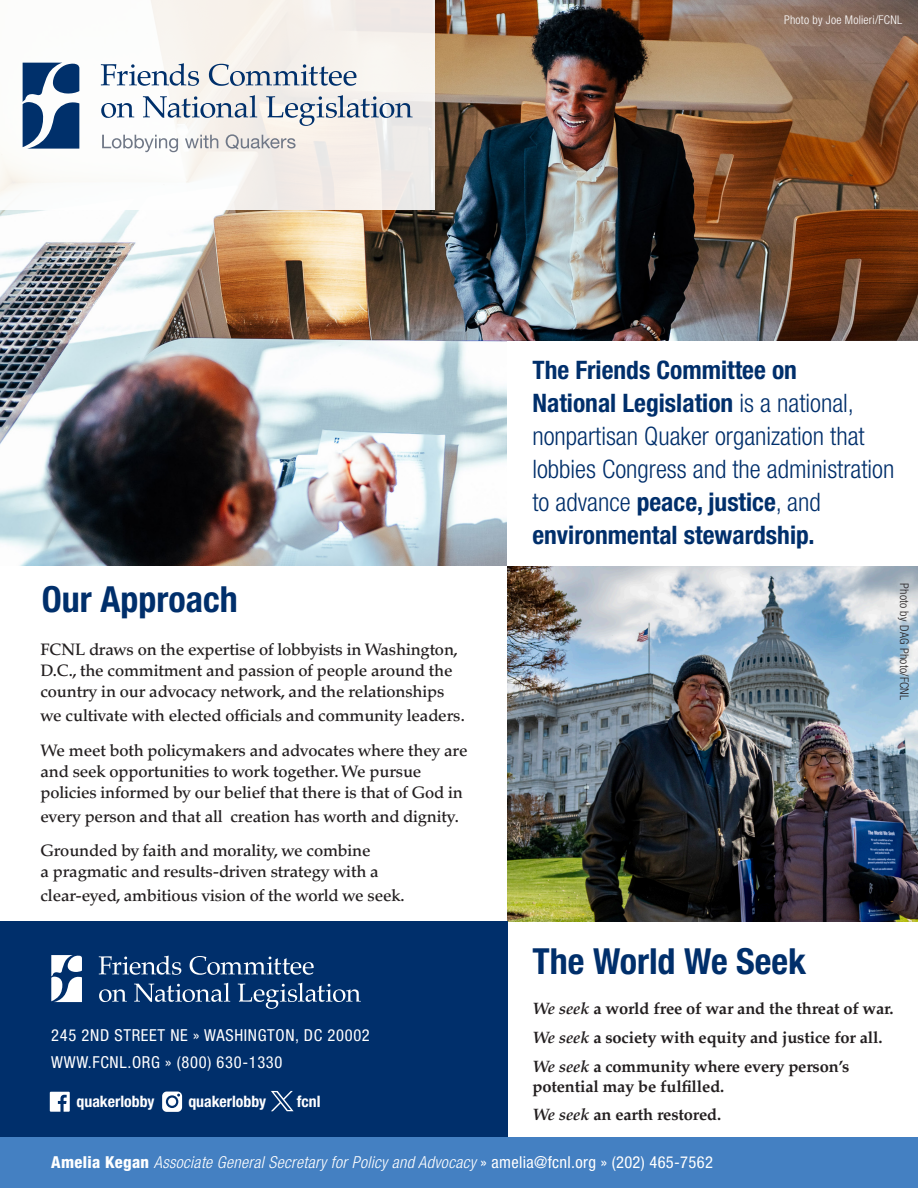
<style>
.page{position:relative;width:918px;height:1188px;background:#fff}
.page>*{position:absolute;margin:0;border:0;box-sizing:border-box;transform-origin:0 0}
.t1{font:700 condensed 36px "Helvetica Neue LT Std";color:#002f6b}
.t2{font:300 condensed 25.5px/33px "Helvetica Neue LT Std";color:#002f6b}
.t3{font:500 16.5px/21px "Palatino LT Std";letter-spacing:-.01em;color:#231f20}
.t4{font:700 16.5px/19.8px "Palatino LT Std";letter-spacing:-.01em;color:#231f20}
.t5{font:italic 300 condensed 16.5px "Helvetica Neue LT Std";letter-spacing:.02em;color:#fff}
.t6{font:condensed 16.5px/27px "Helvetica Neue LT Std";letter-spacing:.04em;color:#fff}
.t7{font:700 condensed 15.75px "Helvetica Neue LT Std";color:#fff}
.t8{font:300 condensed 12px "Helvetica Neue LT Std";letter-spacing:.02em;color:#fff}
.t9{font:300 condensed 12px "Helvetica Neue LT Std";letter-spacing:.02em;color:#231f20}
.s1{font-weight:700}
.s2{font-style:italic}
.s3{font-weight:800;font-style:normal}
.s4{font-weight:400;font-style:normal}
</style>
<div class="page">
<img style="left:508px;top:566px;width:410px;height:355px">
<div style="left:0;top:921px;width:508px;height:239px;background:#002f6b"></div>
<svg style="left:99px;top:956px;width:82px;height:19px"></svg>
<svg style="left:190px;top:956px;width:124px;height:19px"></svg>
<svg style="left:99px;top:989px;width:28px;height:13px"></svg>
<svg style="left:134px;top:983px;width:96px;height:19px"></svg>
<svg style="left:238px;top:983px;width:123px;height:26px"></svg>
<svg style="left:51px;top:955px;width:31px;height:47px"></svg>
<div style="left:0;top:1138px;width:918px;height:50px;background:#4480c2"></div>
<img style="left:0;top:0;width:918px;height:566px">
<div style="left:0;top:0;width:435px;height:210px;background:linear-gradient(to right,#fdfefd,#f1ebe6)"></div>
<div style="left:508px;top:341px;width:410px;height:225px;background:#fff"></div>
<svg style="left:50px;top:1092px;width:20px;height:20px"></svg>
<svg style="left:162px;top:1092px;width:20px;height:20px"></svg>
<div style="left:168px;top:1098px;width:8px;height:8px;background:#fff;border-radius:50%"></div>
<svg style="left:271px;top:1091px;width:23px;height:20px"></svg>
<svg style="left:101px;top:63px;width:98px;height:23px"></svg>
<svg style="left:209px;top:64px;width:148px;height:22px;background:#b8c0cb"></svg>
<svg style="left:101px;top:103px;width:33px;height:15px"></svg>
<svg style="left:143px;top:95px;width:114px;height:23px"></svg>
<svg style="left:266px;top:95px;width:147px;height:31px;background:#c6cbd2"></svg>
<svg style="left:102px;top:135px;width:76px;height:17px"></svg>
<svg style="left:185px;top:135px;width:33px;height:13px"></svg>
<svg style="left:226px;top:134px;width:70px;height:15px"></svg>
<svg style="left:23px;top:63px;width:56px;height:86px"></svg>
<p class="t8" style="left:784px;top:13px;width:120px">Photo by Joe Molieri/FCNL</p>
<p class="t1" style="left:42px;top:577px;width:197px">Our Approach</p>
<p class="t3" style="left:40px;top:640px;width:419px">FCNL draws on the expertise of lobbyists in Washington,<br>D.C., the commitment and passion of people around the country in our advocacy network, and the relationships</p>
<p class="t3" style="left:40px;top:706px;width:426px">we cultivate with elected officials and community leaders.</p>
<p class="t3" style="left:40px;top:740px;width:429px">We meet both policymakers and advocates where they are and seek opportunities to work together. We pursue policies informed by our belief that there is that of God in</p>
<p class="t3" style="left:40px;top:806px;width:420px">every person and that all creation has worth and dignity.</p>
<p class="t3" style="left:40px;top:841px;width:340px">Grounded by faith and morality, we combine a pragmatic and results-driven strategy with a</p>
<p class="t3" style="left:40px;top:886px;width:366px">clear-eyed, ambitious vision of the world we seek.</p>
<p class="t2" style="left:532px;top:354px;width:363px"><span class="s1">The Friends Committee on<br>National Legislation</span> is a national, nonpartisan Quaker organization that lobbies Congress and the administration to advance <span class="s1">peace, justice</span>, and <span class="s1">environmental stewardship.</span></p>
<p class="t9" style="left:911px;top:583px;width:119px;rotate:90deg">Photo by DAG Photo/FCNL</p>
<p class="t1" style="left:532px;top:939px;width:275px">The World We Seek</p>
<p class="t4" style="left:532px;top:999px;width:363px"><span class="s2">We seek</span> a world free of war and the threat of war.</p>
<p class="t4" style="left:532px;top:1028px;width:352px"><span class="s2">We seek</span> a society with equity and justice for all.</p>
<p class="t4" style="left:532px;top:1057px;width:319px"><span class="s2">We seek</span> a community where every person’s potential may be fulfilled.</p>
<p class="t4" style="left:532px;top:1105px;width:190px"><span class="s2">We seek</span> an earth restored.</p>
<p class="t5" style="left:51px;top:1153px;width:663px"><span class="s3">Amelia Kegan</span> Associate General Secretary for Policy and Advocacy <span class="s4">» amelia@fcnl.org » (202) 465-7562</span></p>
<p class="t6" style="left:51px;top:1022px;width:320px">245 2ND STREET NE » WASHINGTON, DC 20002<br>WWW.FCNL.ORG » (800) 630-1330</p>
<p class="t7" style="left:77px;top:1091px;width:80px">quakerlobby</p>
<p class="t7" style="left:188px;top:1091px;width:80px">quakerlobby</p>
<p class="t7" style="left:297px;top:1091px;width:25px">fcnl</p>
</div>
